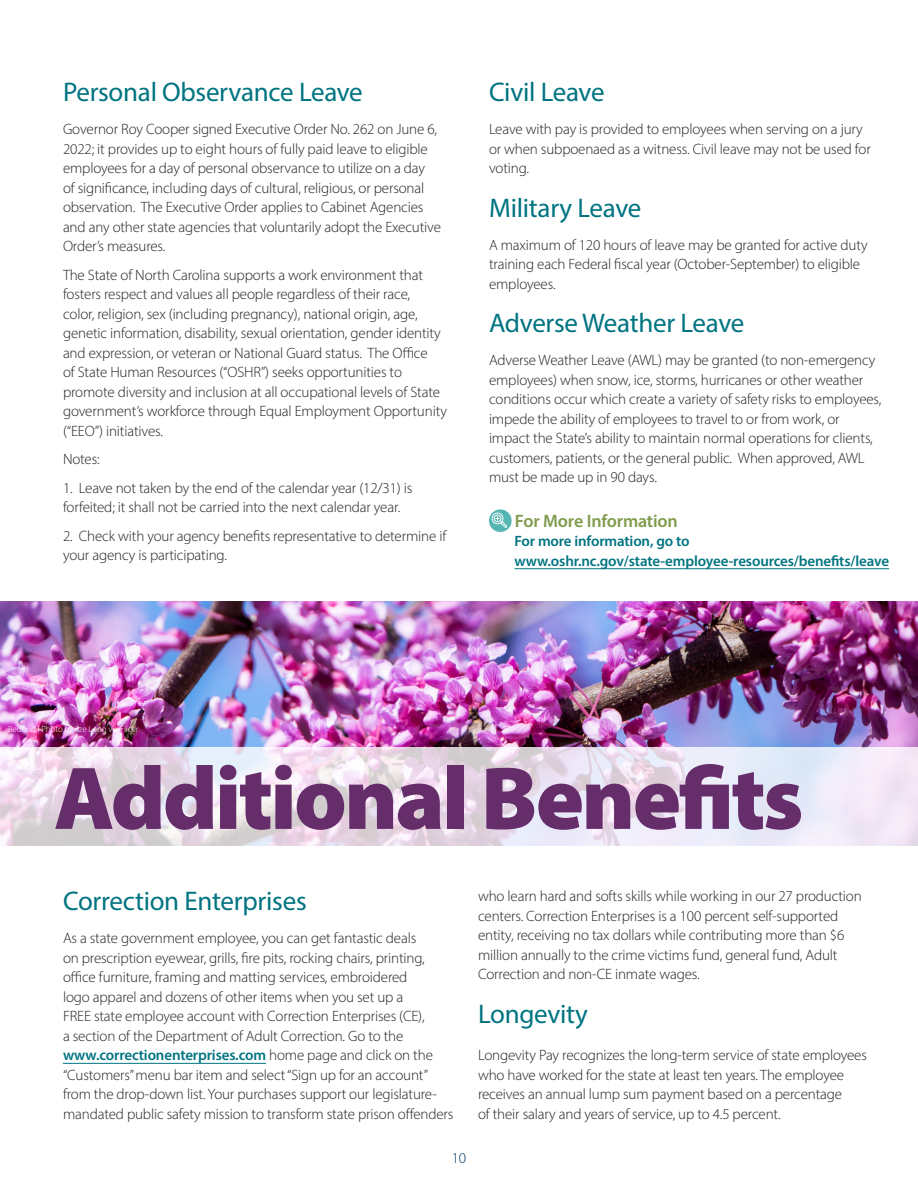
<style>
.page{position:relative;width:918px;height:1188px;background:#fff}
.page>*{position:absolute;margin:0;border:0;box-sizing:border-box;transform-origin:0 0}
.Heading_1{font:900 90px "Myriad Pro";letter-spacing:-.03em;color:#662d6b}
.Heading_2{font:27px "Myriad Pro";letter-spacing:-.01em;color:#007481}
.More_Info{font:600 18px "Myriad Pro";letter-spacing:-.01em;color:#809b4c}
.Heading_2-2{font:300 15px/19.5px "Myriad Pro";letter-spacing:-.01em;color:#231f20}
.Sidebar{font:600 15px/19.5px "Myriad Pro";letter-spacing:-.01em;color:#007481}
.t1{font:300 15px "Myriad Pro";color:#003864}
.t2{font:300 9px "Myriad Pro";letter-spacing:-.01em;color:#fff}
.s1{font-weight:600;color:#007481}
</style>
<div class="page">
<hr style="left:63px;top:1063px;width:203px;height:1px;background:#007481">
<img style="left:0;top:602px;width:918px;height:145px">
<svg style="left:0;top:747px;width:918px;height:99px;background:#e8e0ec"></svg>
<hr style="left:514px;top:568px;width:375px;height:1px;background:#007481">
<svg style="left:489px;top:509px;width:23px;height:23px"></svg>
<svg style="left:490px;top:511px;width:18px;height:18px"></svg>
<p class="Heading_2" style="left:63px;top:76px;width:301px">Personal Observance Leave</p>
<p class="Heading_2-2" style="left:63px;top:119px;width:380px">Governor Roy Cooper signed Executive Order No. 262 on June 6, 2022; it provides up to eight hours of fully paid leave to eligible employees for a day of personal observance to utilize on a day<br>of significance, including days of cultural, religious, or personal observation. The Executive Order applies to Cabinet Agencies and any other state agencies that voluntarily adopt the Executive Order’s measures.</p>
<p class="Heading_2-2" style="left:63px;top:265px;width:385px">The State of North Carolina supports a work environment that fosters respect and values all people regardless of their race,<br>color, religion, sex (including pregnancy), national origin, age, genetic information, disability, sexual orientation, gender identity and expression, or veteran or National Guard status. The Office<br>of State Human Resources (“OSHR”) seeks opportunities to promote diversity and inclusion at all occupational levels of State government’s workforce through Equal Employment Opportunity (“EEO”) initiatives.</p>
<p class="Heading_2-2" style="left:63px;top:449px;width:38px">Notes:</p>
<p class="Heading_2-2" style="left:63px;top:478px;width:351px">1. Leave not taken by the end of the calendar year (12/31) is forfeited; it shall not be carried into the next calendar year.</p>
<p class="Heading_2-2" style="left:63px;top:526px;width:385px">2. Check with your agency benefits representative to determine if your agency is participating.</p>
<p class="Heading_2" style="left:489px;top:76px;width:117px">Civil Leave</p>
<p class="Heading_2-2" style="left:489px;top:119px;width:383px">Leave with pay is provided to employees when serving on a jury or when subpoenaed as a witness. Civil leave may not be used for voting.</p>
<p class="Heading_2" style="left:489px;top:191px;width:154px">Military Leave</p>
<p class="Heading_2-2" style="left:489px;top:235px;width:380px">A maximum of 120 hours of leave may be granted for active duty training each Federal fiscal year (October-September) to eligible employees.</p>
<p class="Heading_2" style="left:489px;top:307px;width:257px">Adverse Weather Leave</p>
<p class="Heading_2-2" style="left:489px;top:350px;width:394px">Adverse Weather Leave (AWL) may be granted (to non-emergency employees) when snow, ice, storms, hurricanes or other weather conditions occur which create a variety of safety risks to employees, impede the ability of employees to travel to or from work, or impact the State’s ability to maintain normal operations for clients, customers, patients, or the general public. When approved, AWL must be made up in 90 days.</p>
<p class="More_Info" style="left:515px;top:509px;width:164px">For More Information</p>
<p class="Sidebar" style="left:514px;top:531px;width:376px">For more information, go to www.oshr.nc.gov/state-employee-resources/benefits/leave</p>
<p class="t2" style="left:8px;top:724px;width:132px">Redbud | Photo by Ilze Long via Flickr</p>
<p class="Heading_1" style="left:54px;top:738px;width:751px">Additional Benefits</p>
<p class="Heading_2" style="left:63px;top:885px;width:245px">Correction Enterprises</p>
<p class="Heading_2-2" style="left:63px;top:928px;width:392px">As a state government employee, you can get fantastic deals<br>on prescription eyewear, grills, fire pits, rocking chairs, printing, office furniture, framing and matting services, embroidered<br>logo apparel and dozens of other items when you set up a<br>FREE state employee account with Correction Enterprises (CE),<br>a section of the Department of Adult Correction. Go to the <span class="s1">www.correctionenterprises.com</span> home page and click on the “Customers” menu bar item and select “Sign up for an account” from the drop-down list. Your purchases support our legislature&shy;mandated public safety mission to transform state prison offenders</p>
<p class="t1" style="left:452px;top:1149px;width:16px">10</p>
<p class="Heading_2-2" style="left:478px;top:886px;width:385px">who learn hard and softs skills while working in our 27 production centers. Correction Enterprises is a 100 percent self-supported entity, receiving no tax dollars while contributing more than $6 million annually to the crime victims fund, general fund, Adult Correction and non-CE inmate wages.</p>
<p class="Heading_2" style="left:478px;top:997px;width:111px">Longevity</p>
<p class="Heading_2-2" style="left:478px;top:1045px;width:390px">Longevity Pay recognizes the long-term service of state employees who have worked for the state at least ten years. The employee receives an annual lump sum payment based on a percentage<br>of their salary and years of service, up to 4.5 percent.</p>
</div>
